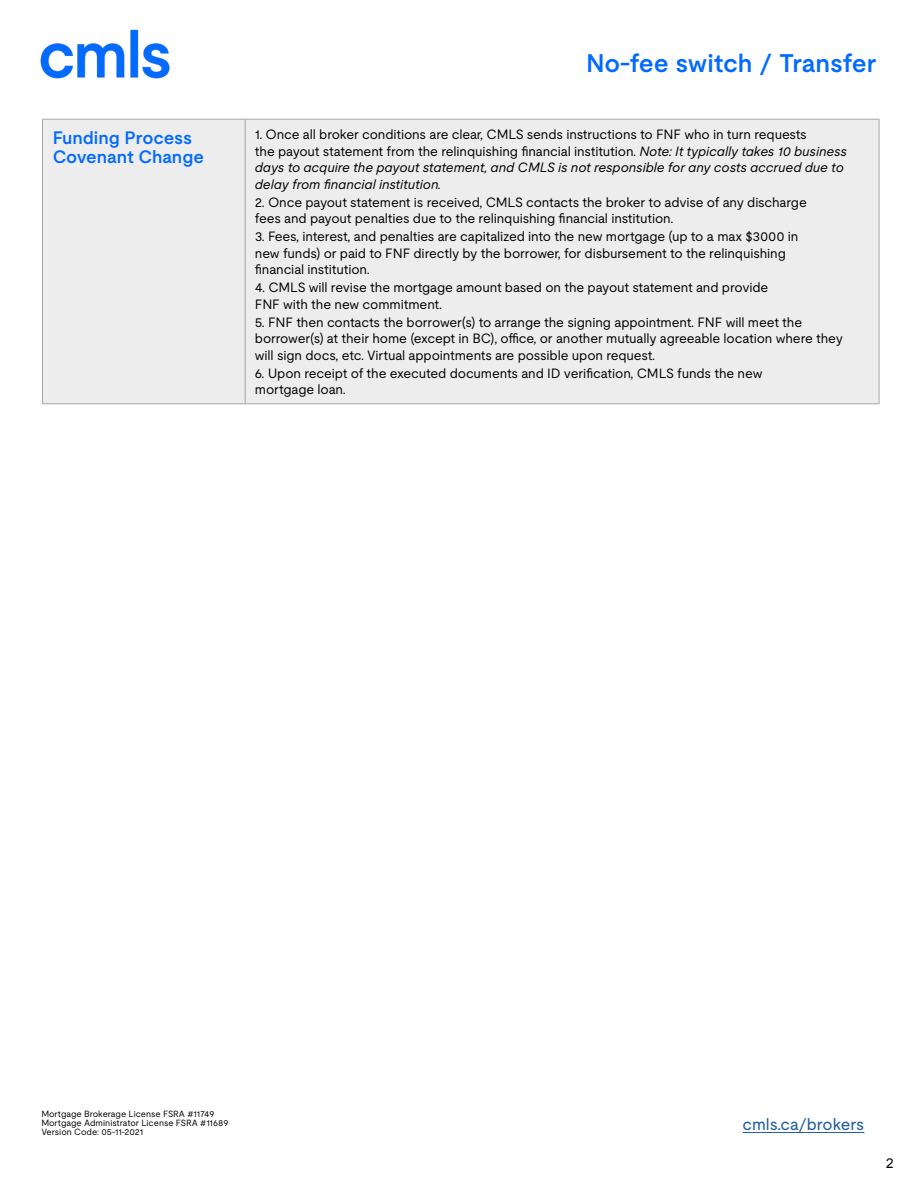
<style>
.page{position:relative;width:918px;height:1188px;background:#fff}
.page>*{position:absolute;margin:0;border:0;box-sizing:border-box;transform-origin:0 0}
.t1{font:600 25.5px "Moderat";letter-spacing:-.01em;color:#026aff}
.t2{font:600 18px/19.5px "Moderat";letter-spacing:-.005em;color:#026aff}
.t3{font:16.5px "Moderat";letter-spacing:-.005em;color:#215e9e}
.t4{font:13.5px/16.5px "Moderat";letter-spacing:-.01em;color:#000}
.t5{font:italic 13.5px/16.5px "Moderat";letter-spacing:-.01em;color:#000}
.t6{font:13.5px "Arial";color:#000}
.t7{font:9px/9px "Moderat";color:#000}
.s1{font-style:normal}
</style>
<div class="page">
<img style="left:40px;top:29px;width:130px;height:50px">
<hr style="left:743px;top:1132px;width:121px;height:1px;background:#215e9e">
<div style="left:43px;top:119px;width:836px;height:285px;background:#ededee"></div>
<hr style="left:42px;top:119px;width:203px;height:1px;background:#a5a7aa">
<hr style="left:42px;top:120px;width:1px;height:283px;background:#a5a7aa">
<hr style="left:245px;top:119px;width:634px;height:1px;background:#a5a7aa">
<hr style="left:245px;top:120px;width:1px;height:283px;background:#a5a7aa">
<hr style="left:879px;top:120px;width:1px;height:283px;background:#a5a7aa">
<hr style="left:42px;top:403px;width:203px;height:1px;background:#a5a7aa">
<hr style="left:245px;top:403px;width:634px;height:1px;background:#a5a7aa">
<h1 class="t1" style="left:586px;top:43px;width:292px">No-fee switch / Transfer</h1>
<h2 class="t2" style="left:53px;top:127px;width:153px">Funding Process<br>Covenant Change</h2>
<p class="t5" style="left:255px;top:125px;width:594px"><span class="s1">1. Once all broker conditions are clear, CMLS sends instructions to FNF who in turn requests<br>the payout statement from the relinquishing financial institution.</span> Note: It typically takes 10 business days to acquire the payout statement, and CMLS is not responsible for any costs accrued due to delay from financial institution.</p>
<p class="t4" style="left:255px;top:193px;width:554px">2. Once payout statement is received, CMLS contacts the broker to advise of any discharge fees and payout penalties due to the relinquishing financial institution.</p>
<p class="t4" style="left:255px;top:227px;width:545px">3. Fees, interest, and penalties are capitalized into the new mortgage (up to a max $3000 in new funds) or paid to FNF directly by the borrower, for disbursement to the relinquishing financial institution.</p>
<p class="t4" style="left:255px;top:278px;width:515px">4. CMLS will revise the mortgage amount based on the payout statement and provide<br>FNF with the new commitment.</p>
<p class="t4" style="left:255px;top:313px;width:590px">5. FNF then contacts the borrower(s) to arrange the signing appointment. FNF will meet the borrower(s) at their home (except in BC), office, or another mutually agreeable location where they will sign docs, etc. Virtual appointments are possible upon request.</p>
<p class="t4" style="left:255px;top:364px;width:509px">6. Upon receipt of the executed documents and ID verification, CMLS funds the new mortgage loan.</p>
<p class="t7" style="left:41px;top:1109px;width:189px">Mortgage Brokerage License FSRA #11749<br>Mortgage Administrator License FSRA #11689<br>Version Code: 05-11-2021</p>
<p class="t3" style="left:743px;top:1112px;width:123px">cmls.ca/brokers</p>
<p class="t6" style="left:886px;top:1154px;width:9px">2</p>
</div>
